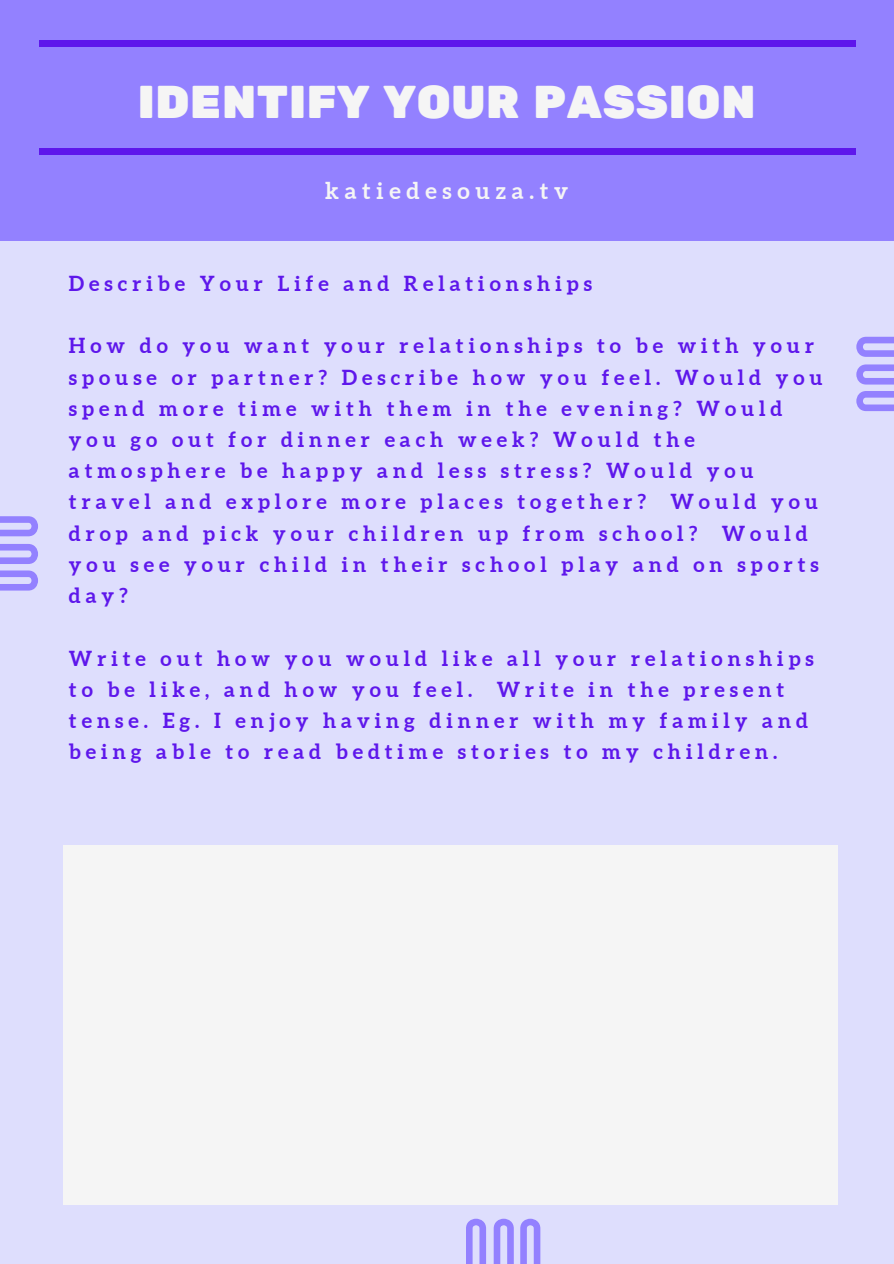
<style>
.page{position:relative;width:894px;height:1264px;background:#fff}
.page>*{position:absolute;margin:0;border:0;box-sizing:border-box;transform-origin:0 0}
.t1{font:45.75px "Rubik One";color:#f5f5f5}
.t2{font:700 22.95px "Aleo";letter-spacing:.25em;color:#f5f5f5}
.t3{font:700 20.7px/31.2px "Aleo";letter-spacing:.24em;color:#5e17eb}
</style>
<div class="page">
<div style="left:0;top:0;width:893px;height:1263px;background:#dedefd"></div>
<div style="left:0;top:0;width:893px;height:240px;background:#9381ff"></div>
<div style="left:39px;top:41px;width:817px;height:6px;background:#5e17eb"></div>
<div style="left:39px;top:148px;width:817px;height:7px;background:#5e17eb"></div>
<svg style="left:0;top:544px;width:38px;height:20px"></svg>
<svg style="left:0;top:516px;width:38px;height:20px"></svg>
<svg style="left:0;top:570px;width:38px;height:20px"></svg>
<svg style="left:856px;top:364px;width:37px;height:20px"></svg>
<svg style="left:856px;top:337px;width:37px;height:20px"></svg>
<svg style="left:856px;top:391px;width:37px;height:20px"></svg>
<svg style="left:493px;top:1218px;width:20px;height:45px"></svg>
<svg style="left:466px;top:1218px;width:20px;height:45px"></svg>
<svg style="left:520px;top:1218px;width:20px;height:45px"></svg>
<div style="left:63px;top:845px;width:774px;height:359px;background:#f5f5f5"></div>
<p class="t1" style="left:137px;top:75px;width:619px">IDENTIFY YOUR PASSION</p>
<p class="t2" style="left:325px;top:177px;width:244px">katiedesouza.tv</p>
<p class="t3" style="left:69px;top:268px;width:524px">Describe Your Life and Relationships</p>
<p class="t3" style="left:69px;top:330px;width:754px">How do you want your relationships to be with your spouse or partner? Describe how you feel. Would you spend more time with them in the evening? Would you go out for dinner each week? Would the atmosphere be happy and less stress? Would you travel and explore more places together? Would you drop and pick your children up from school? Would you see your child in their school play and on sports day?</p>
<p class="t3" style="left:69px;top:642px;width:746px">Write out how you would like all your relationships to be like, and how you feel. Write in the present tense. Eg. I enjoy having dinner with my family and being able to read bedtime stories to my children.</p>
</div>
